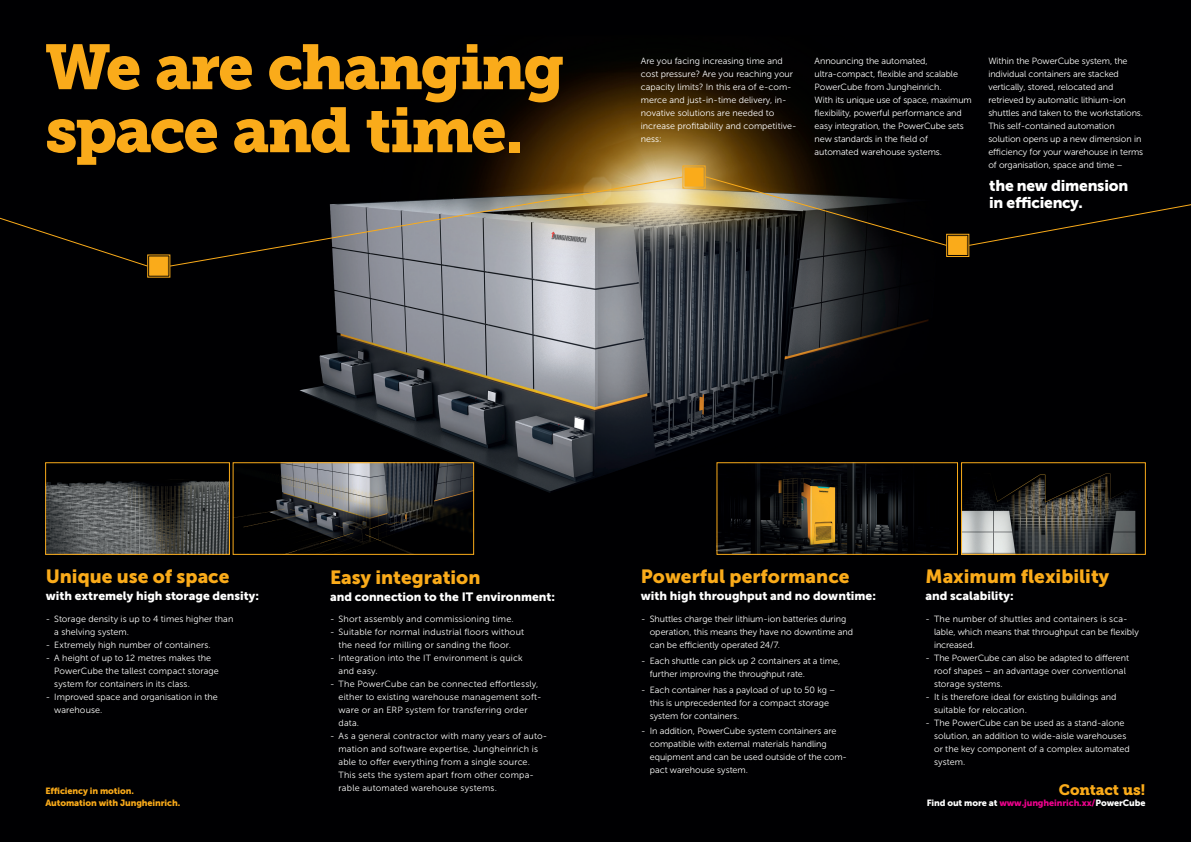
<style>
.page{position:relative;width:1191px;height:842px;background:#fff}
.page>*{position:absolute;margin:0;border:0;box-sizing:border-box;transform-origin:0 0}
.t1{font:63px/63px "Museo JH Slab 900";letter-spacing:-.035em;color:#faab1a}
.H2_Flyer{font:19px "Museo JH Sans 900";color:#faab1a}
.t2{font:15.5px/17px "Museo JH Sans 900";letter-spacing:-.015em;color:#fff}
.t3{font:15px "Museo JH Slab 900";letter-spacing:-.005em;color:#faab1a}
.H2_Flyer-2{font:12px "Museo JH Sans 900";color:#fff}
.H2_Flyer-3{font:9px/13px "Museo JH Sans 300";color:#fff}
.Copy_Weiss_ohne_Lini{font:9px/13px "Museo JH Sans 300";letter-spacing:-.005em;color:#fff}
.H2_Flyer-4{font:9px/13px "Museo JH Sans 300";letter-spacing:.02em;color:#fff}
.H2_Flyer-5{font:9px/13px "Museo JH Sans 300";letter-spacing:.025em;color:#fff;text-align:center}
.t4{font:9px/12px "Museo JH Sans 900";letter-spacing:-.01em;color:#faab1a}
.t5{font:9px "Museo JH Sans 900";letter-spacing:-.01em;color:#fff}
.s1{color:#ed028c}
</style>
<div class="page">
<img style="left:0;top:0;width:1191px;height:842px">
<img style="left:718px;top:464px;width:237px;height:89px">
<div style="left:716px;top:462px;width:241px;height:93px;border:1px solid #faab1a"></div>
<img style="left:235px;top:464px;width:237px;height:89px">
<div style="left:233px;top:462px;width:241px;height:93px;border:1px solid #faab1a"></div>
<img style="left:963px;top:464px;width:180px;height:89px">
<div style="left:961px;top:462px;width:184px;height:93px;border:1px solid #faab1a"></div>
<img style="left:47px;top:464px;width:181px;height:89px">
<div style="left:45px;top:462px;width:185px;height:93px;border:1px solid #faab1a"></div>
<div style="left:682px;top:166px;width:23px;height:22px;border:1px solid #faab1a"></div>
<div style="left:946px;top:234px;width:23px;height:23px;border:1px solid #faab1a"></div>
<div style="left:149px;top:257px;width:19px;height:18px;background:#faab1a;border:1px solid #faab1a"></div>
<div style="left:684px;top:168px;width:19px;height:18px;background:#faab1a;border:1px solid #faab1a"></div>
<div style="left:948px;top:236px;width:19px;height:19px;background:#faab1a;border:1px solid #faab1a"></div>
<div style="left:0;top:208px;width:148px;height:59px;background:#000002"></div>
<img style="left:170px;top:176px;width:513px;height:91px">
<svg style="left:705px;top:176px;width:242px;height:70px;background:#342f22"></svg>
<div style="left:968px;top:203px;width:223px;height:43px;background:#000002"></div>
<p class="t1" style="left:45px;top:36px;width:521px">We are changing space and time.</p>
<p class="H2_Flyer-3" style="left:641px;top:54px;width:157px">Are you facing increasing time and cost pressure? Are you reaching your capacity limits? In this era of e-com&shy;merce and just-in-time delivery, in&shy;novative solutions are needed to increase profitability and competitive&shy;ness:</p>
<p class="H2_Flyer-3" style="left:814px;top:54px;width:145px">Announcing the automated, ultra-compact, flexible and scalable<br>PowerCube from Jungheinrich.</p>
<p class="H2_Flyer-3" style="left:814px;top:93px;width:159px">With its unique use of space, maximum flexibility, powerful performance and easy integration, the PowerCube sets new standards in the field of automated warehouse systems.</p>
<p class="H2_Flyer-3" style="left:988px;top:54px;width:156px">Within the PowerCube system, the individual containers are stacked vertically, stored, relocated and retrieved by automatic lithium-ion shuttles and taken to the workstations.<br>This self-contained automation solution opens up a new dimension in efficiency for your warehouse in terms of organisation, space and time –</p>
<p class="t2" style="left:989px;top:177px;width:141px">the new dimension in efficiency.</p>
<p class="H2_Flyer" style="left:46px;top:566px;width:185px">Unique use of space</p>
<p class="H2_Flyer-2" style="left:46px;top:589px;width:215px">with extremely high storage density:</p>
<p class="H2_Flyer-3" style="left:54px;top:612px;width:181px;text-indent:-9px">- Storage density is up to 4 times higher than a shelving system.</p>
<p class="H2_Flyer-3" style="left:46px;top:638px;width:167px">- Extremely high number of containers.</p>
<p class="H2_Flyer-3" style="left:54px;top:651px;width:166px;text-indent:-9px">- A height of up to 12 metres makes the<br>PowerCube the tallest compact storage system for containers in its class.</p>
<p class="H2_Flyer-3" style="left:54px;top:690px;width:165px;text-indent:-9px">- Improved space and organisation in the warehouse.</p>
<p class="t4" style="left:45px;top:785px;width:136px">Efficiency in motion.<br>Automation with Jungheinrich.</p>
<p class="H2_Flyer" style="left:330px;top:566px;width:152px">Easy integration</p>
<p class="H2_Flyer-2" style="left:330px;top:590px;width:227px">and connection to the IT environment:</p>
<p class="H2_Flyer-5" style="left:330px;top:612px;width:185px">- Short assembly and commissioning time.</p>
<p class="H2_Flyer-5" style="left:330px;top:625px;width:196px">- Suitable for normal industrial floors without the need for milling or sanding the floor.</p>
<p class="H2_Flyer-4" style="left:338px;top:651px;width:186px;text-indent:-9px">- Integration into the IT environment is quick and easy.</p>
<p class="H2_Flyer-4" style="left:338px;top:677px;width:204px;text-indent:-9px">- The PowerCube can be connected effortlessly, either to existing warehouse management soft&shy;ware or an ERP system for transferring order data.</p>
<p class="H2_Flyer-4" style="left:338px;top:729px;width:210px;text-indent:-9px">- As a general contractor with many years of auto&shy;mation and software expertise, Jungheinrich is able to offer everything from a single source.<br>This sets the system apart from other compa&shy;rable automated warehouse systems.</p>
<p class="H2_Flyer" style="left:641px;top:566px;width:210px">Powerful performance</p>
<p class="H2_Flyer-2" style="left:641px;top:589px;width:237px">with high throughput and no downtime:</p>
<p class="Copy_Weiss_ohne_Lini" style="left:649px;top:612px;width:205px;text-indent:-9px">- Shuttles charge their lithium-ion batteries during operation, this means they have no downtime and can be efficiently operated 24/7.</p>
<p class="Copy_Weiss_ohne_Lini" style="left:649px;top:654px;width:192px;text-indent:-9px">- Each shuttle can pick up 2 containers at a time, further improving the throughput rate.</p>
<p class="Copy_Weiss_ohne_Lini" style="left:649px;top:683px;width:187px;text-indent:-9px">- Each container has a payload of up to 50 kg – this is unprecedented for a compact storage system for containers.</p>
<p class="Copy_Weiss_ohne_Lini" style="left:649px;top:725px;width:199px;text-indent:-9px">- In addition, PowerCube system containers are compatible with external materials handling equipment and can be used outside of the com&shy;pact warehouse system.</p>
<p class="H2_Flyer" style="left:925px;top:566px;width:185px">Maximum flexibility</p>
<p class="H2_Flyer-2" style="left:925px;top:589px;width:90px">and scalability:</p>
<p class="H2_Flyer-3" style="left:934px;top:612px;width:206px;text-indent:-9px">- The number of shuttles and containers is sca&shy;lable, which means that throughput can be flexibly increased.</p>
<p class="H2_Flyer-3" style="left:934px;top:651px;width:196px;text-indent:-9px">- The PowerCube can also be adapted to different roof shapes – an advantage over conventional storage systems.</p>
<p class="H2_Flyer-3" style="left:934px;top:690px;width:184px;text-indent:-9px">- It is therefore ideal for existing buildings and suitable for relocation.</p>
<p class="H2_Flyer-3" style="left:934px;top:716px;width:197px;text-indent:-9px">- The PowerCube can be used as a stand-alone solution, an addition to wide-aisle warehouses or the key component of a complex automated system.</p>
<p class="t3" style="left:1058px;top:781px;width:88px">Contact us!</p>
<p class="t5" style="left:926px;top:798px;width:220px">Find out more at <span class="s1">www.jungheinrich.xx/</span>PowerCube</p>
</div>
